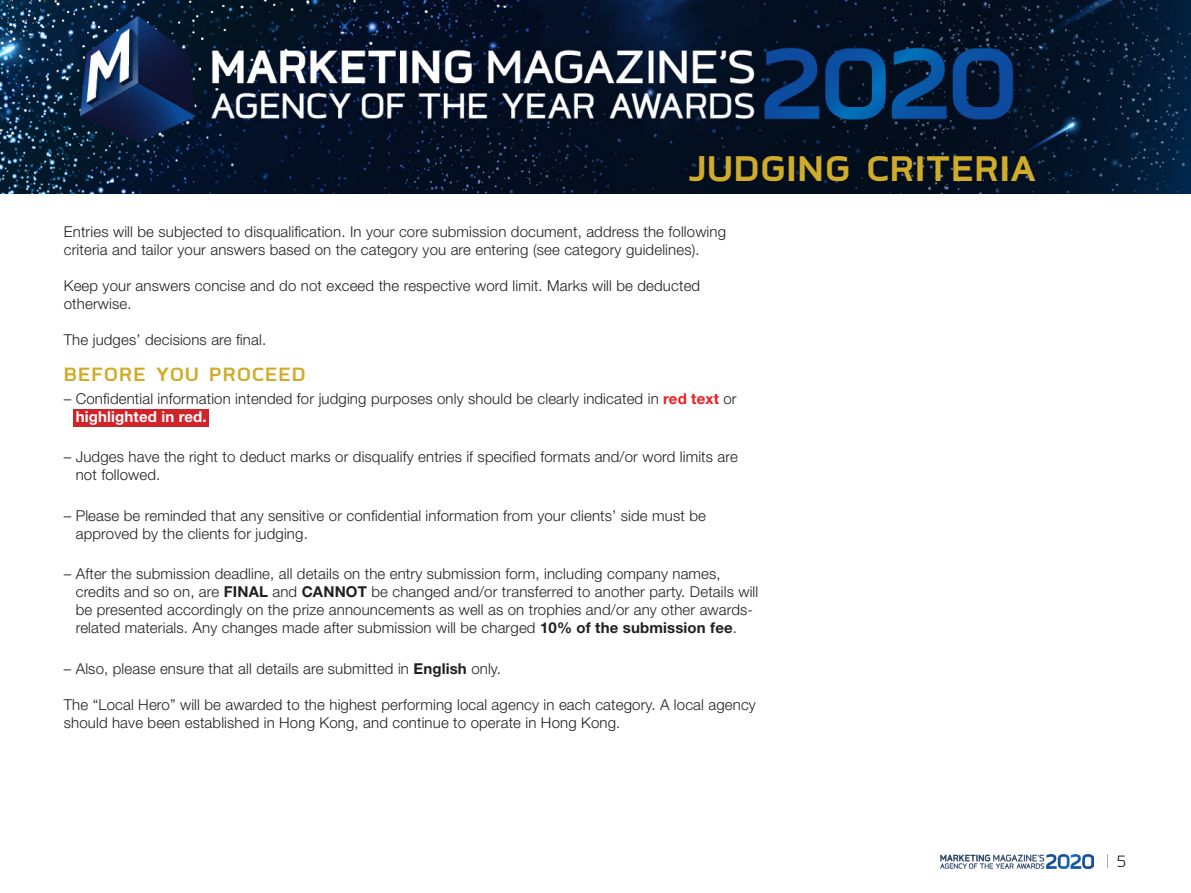
<style>
.page{position:relative;width:1191px;height:893px;background:#fff}
.page>*{position:absolute;margin:0;border:0;box-sizing:border-box;transform-origin:0 0}
.t1{font:700 42px "Coupe";letter-spacing:.02em;color:#d1ab2a;scale:1.05 1}
.t2{font:700 22.5px "Coupe";letter-spacing:.05em;color:#d1ab2a;scale:1.05 1}
.t3{font:20.25px "Coupe Normal";color:#231f20}
.t4{font:300 15px/18px "Helvetica Neue";letter-spacing:.01em;color:#231f20}
.s1{font-weight:700;color:#ee1d23}
.s2{font-weight:700;color:#fff}
.s3{font-weight:700}
</style>
<div class="page">
<img style="left:0;top:0;width:1191px;height:193px">
<div style="left:73px;top:409px;width:135px;height:17px;background:#d1232a"></div>
<img style="left:940px;top:854px;width:153px;height:14px">
<p class="t1" style="left:688px;top:147px;width:332px">JUDGING CRITERIA</p>
<p class="t4" style="left:64px;top:222px;width:664px">Entries will be subjected to disqualification. In your core submission document, address the following criteria and tailor your answers based on the category you are entering (see category guidelines).</p>
<p class="t4" style="left:64px;top:276px;width:638px">Keep your answers concise and do not exceed the respective word limit. Marks will be deducted otherwise.</p>
<p class="t4" style="left:64px;top:330px;width:204px">The judges’ decisions are final.</p>
<p class="t2" style="left:64px;top:363px;width:232px">BEFORE YOU PROCEED</p>
<p class="t4" style="left:76px;top:389px;width:662px;text-indent:-12px">– Confidential information intended for judging purposes only should be clearly indicated in <span class="s1">red text</span> or <span class="s2">highlighted in red.</span></p>
<p class="t4" style="left:76px;top:447px;width:663px;text-indent:-12px">– Judges have the right to deduct marks or disqualify entries if specified formats and/or word limits are not followed.</p>
<p class="t4" style="left:76px;top:506px;width:631px;text-indent:-12px">– Please be reminded that any sensitive or confidential information from your clients’ side must be approved by the clients for judging.</p>
<p class="t4" style="left:76px;top:564px;width:684px;text-indent:-12px">– After the submission deadline, all details on the entry submission form, including company names, credits and so on, are <span class="s3">FINAL</span> and <span class="s3">CANNOT</span> be changed and/or transferred to another party. Details will be presented accordingly on the prize announcements as well as on trophies and/or any other awards&shy;related materials. Any changes made after submission will be charged <span class="s3">10% of the submission fee</span>.</p>
<p class="t4" style="left:64px;top:659px;width:438px">– Also, please ensure that all details are submitted in <span class="s3">English</span> only.</p>
<p class="t4" style="left:64px;top:695px;width:693px">The “Local Hero” will be awarded to the highest performing local agency in each category. A local agency should have been established in Hong Kong, and continue to operate in Hong Kong.</p>
<p class="t3" style="left:1116px;top:850px;width:12px">5</p>
</div>
